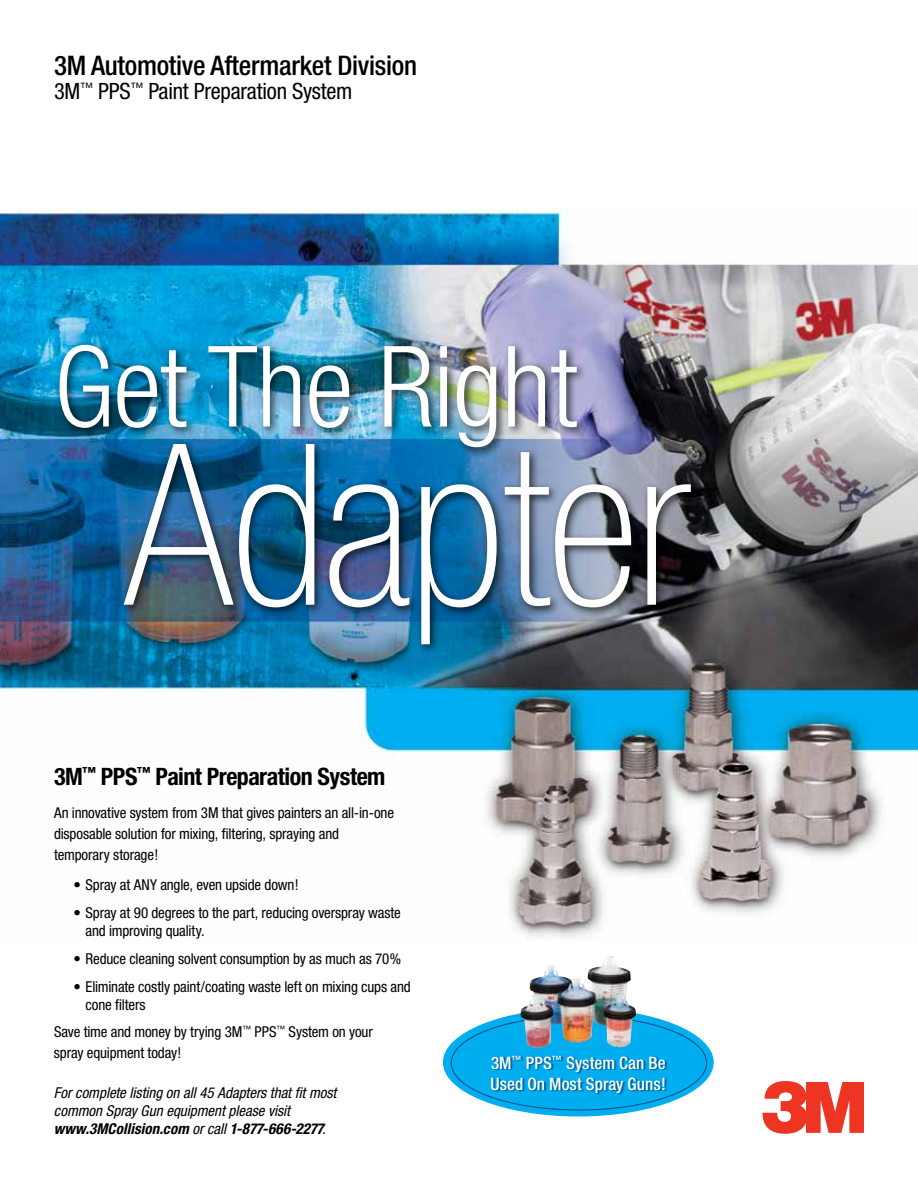
<style>
.page{position:relative;width:918px;height:1188px;background:#fff}
.page>*{position:absolute;margin:0;border:0;box-sizing:border-box;transform-origin:0 0}
.t1{font:100 condensed 225px "Helvetica Neue";letter-spacing:-.01em;color:#fff}
.t2{font:300 condensed 112.5px "Helvetica Neue";letter-spacing:-.01em;color:#fff}
.t3{font:500 condensed 27px "Helvetica Neue";letter-spacing:-.01em;color:#000}
.t4{font:700 condensed 24px "Helvetica Neue";letter-spacing:-.02em;color:#000}
.t5{font:condensed 22.5px "Helvetica Neue";letter-spacing:-.01em;color:#000}
.t6{font:500 condensed 17.1px/21px "Helvetica Neue";letter-spacing:.005em;color:#fff}
.t7{font:condensed 15px/21px "Helvetica Neue";letter-spacing:-.01em;color:#000}
.t8{font:italic condensed 15px/18px "Helvetica Neue";color:#000}
.s1{font-weight:700}
</style>
<div class="page">
<img style="left:0;top:209px;width:918px;height:728px">
<svg style="left:762px;top:1081px;width:102px;height:53px"></svg>
<div style="left:55px;top:339px;width:532px;height:119px;background:#000;opacity:.75"></div>
<div style="left:119px;top:439px;width:583px;height:216px;background:#000;opacity:.75"></div>
<img style="left:443px;top:1008px;width:271px;height:108px;border-radius:50%">
<svg style="left:492px;top:1056px;width:176px;height:40px;background:#0098d8"></svg>
<img style="left:554px;top:956px;width:53px;height:35px">
<h3 class="t3" style="left:54px;top:49px;width:365px">3M Automotive Aftermarket Division</h3>
<h3 class="t5" style="left:54px;top:78px;width:300px">3M<sup>™</sup> PPS<sup>™</sup> Paint Preparation System</h3>
<h2 class="t2" style="left:54px;top:322px;width:525px">Get The Right</h2>
<h1 class="t1" style="left:124px;top:399px;width:567px">Adapter</h1>
<h3 class="t4" style="left:54px;top:762px;width:333px">3M<sup>™</sup> PPS<sup>™</sup> Paint Preparation System</h3>
<p class="t7" style="left:54px;top:803px;width:342px">An innovative system from 3M that gives painters an all-in-one disposable solution for mixing, filtering, spraying and temporary storage!</p>
<p class="t7" style="left:74px;top:874px;width:227px">• Spray at ANY angle, even upside down!</p>
<p class="t7" style="left:86px;top:904px;width:317px;line-height:18px;text-indent:-12px">• Spray at 90 degrees to the part, reducing overspray waste and improving quality.</p>
<p class="t7" style="left:74px;top:948px;width:329px">• Reduce cleaning solvent consumption by as much as 70%</p>
<p class="t7" style="left:86px;top:977px;width:327px;line-height:18px;text-indent:-12px">• Eliminate costly paint/coating waste left on mixing cups and cone filters</p>
<p class="t7" style="left:54px;top:1021px;width:320px">Save time and money by trying 3M<sup>™</sup> PPS<sup>™</sup> System on your spray equipment today!</p>
<p class="t8" style="left:54px;top:1084px;width:284px">For complete listing on all 45 Adapters that fit most common Spray Gun equipment please visit <span class="s1">www.3MCollision.com</span> or call <span class="s1">1-877-666-2277</span>.</p>
<p class="t6" style="left:491px;top:1052px;width:177px">3M<sup>™</sup> PPS<sup>™</sup> System Can Be<br>Used On Most Spray Guns!</p>
</div>
